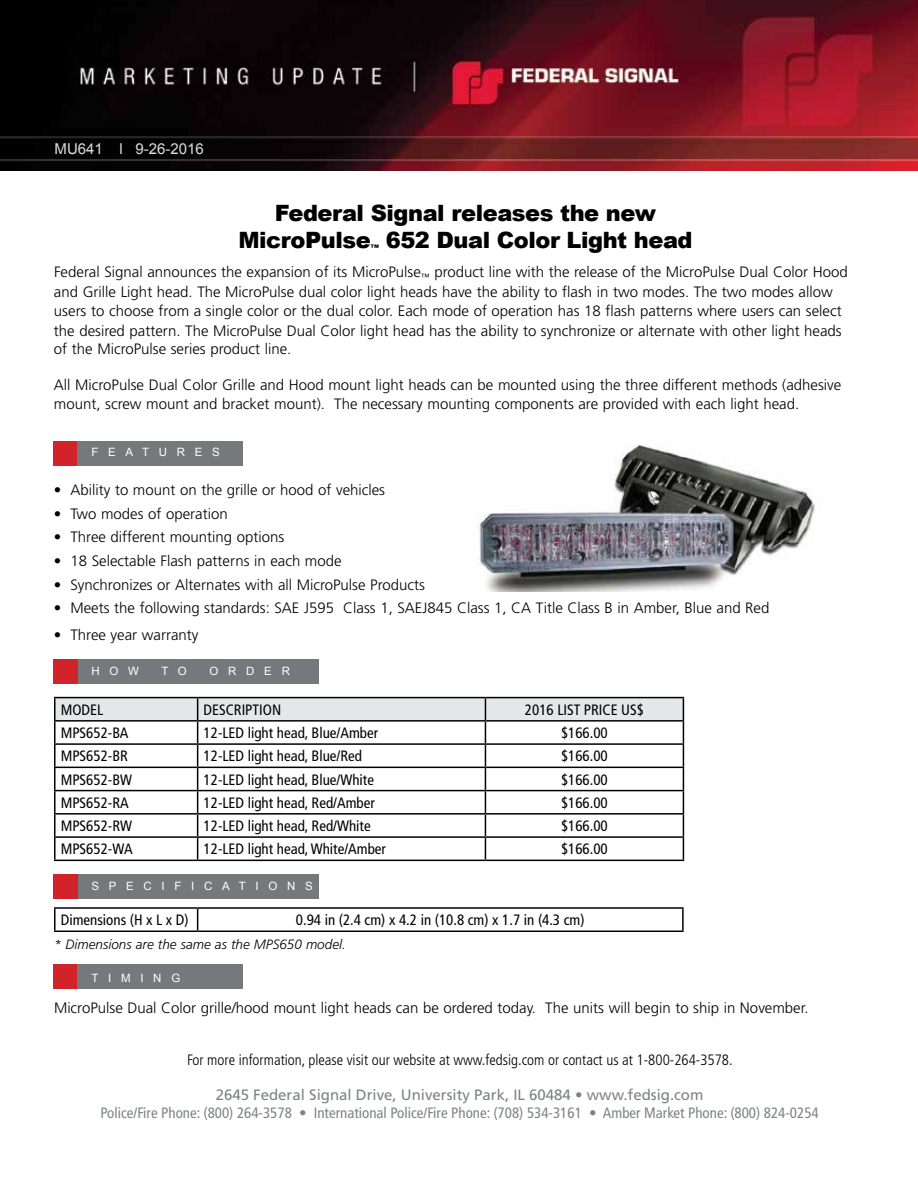
<style>
.page{position:relative;width:918px;height:1188px;background:#fff}
.page>*{position:absolute;margin:0;border:0;box-sizing:border-box;transform-origin:0 0}
.t1{font:900 22.5px/27px "Arial";letter-spacing:-.02em;color:#000}
.t2{font:300 15px/19.5px "Frutiger";color:#000}
.t3{font:condensed 15px "Frutiger";color:#000}
.t4{font:condensed 15px "Frutiger";color:#808384}
.t5{font:300 condensed 15px "Frutiger";color:#000}
.t6{font:15px "Frutiger";color:#808384}
.t7{font:15px "Arial";color:#dcddde}
.t8{font:italic 300 13.5px "Frutiger";color:#000}
.t9{font:11.55px "Arial";letter-spacing:.85em;color:#fff}
.t10{font:900 9px "Arial";color:#000}
</style>
<div class="page">
<img style="left:0;top:0;width:918px;height:171px">
<div style="left:53px;top:441px;width:25px;height:25px;background:#d2232a"></div>
<div style="left:53px;top:659px;width:25px;height:25px;background:#d2232a"></div>
<div style="left:53px;top:874px;width:25px;height:25px;background:#d2232a"></div>
<div style="left:78px;top:441px;width:165px;height:25px;background:#77787b"></div>
<div style="left:78px;top:659px;width:241px;height:25px;background:#77787b"></div>
<div style="left:78px;top:874px;width:241px;height:25px;background:#77787b"></div>
<div style="left:53px;top:964px;width:25px;height:25px;background:#d2232a"></div>
<div style="left:78px;top:964px;width:165px;height:25px;background:#77787b"></div>
<hr style="left:54px;top:697px;width:144px;height:1px;background:#000">
<hr style="left:54px;top:698px;width:2px;height:22px;background:#000">
<hr style="left:198px;top:697px;width:287px;height:1px;background:#000">
<hr style="left:485px;top:697px;width:199px;height:1px;background:#000">
<hr style="left:54px;top:720px;width:144px;height:2px;background:#000">
<hr style="left:54px;top:722px;width:2px;height:21px;background:#000">
<hr style="left:54px;top:743px;width:144px;height:2px;background:#000">
<hr style="left:54px;top:745px;width:2px;height:22px;background:#000">
<hr style="left:54px;top:767px;width:144px;height:1px;background:#000">
<hr style="left:54px;top:768px;width:2px;height:22px;background:#000">
<hr style="left:54px;top:790px;width:144px;height:1px;background:#000">
<hr style="left:54px;top:791px;width:2px;height:22px;background:#000">
<hr style="left:54px;top:813px;width:144px;height:2px;background:#000">
<hr style="left:54px;top:815px;width:2px;height:21px;background:#000">
<hr style="left:54px;top:836px;width:144px;height:2px;background:#000">
<hr style="left:54px;top:838px;width:2px;height:22px;background:#000">
<svg style="left:55px;top:698px;width:629px;height:162px"></svg>
<hr style="left:54px;top:860px;width:144px;height:1px;background:#000">
<hr style="left:198px;top:860px;width:287px;height:1px;background:#000">
<hr style="left:485px;top:860px;width:199px;height:1px;background:#000">
<hr style="left:54px;top:907px;width:144px;height:2px;background:#000">
<hr style="left:54px;top:909px;width:2px;height:22px;background:#000">
<hr style="left:198px;top:907px;width:486px;height:2px;background:#000">
<svg style="left:197px;top:909px;width:1px;height:22px"></svg>
<hr style="left:682px;top:909px;width:2px;height:22px;background:#000">
<hr style="left:54px;top:931px;width:144px;height:1px;background:#000">
<hr style="left:198px;top:931px;width:486px;height:1px;background:#000">
<img style="left:477px;top:445px;width:338px;height:147px">
<p class="t7" style="left:55px;top:139px;width:151px">MU641 l 9-26-2016</p>
<h1 class="t1" style="left:238px;top:198px;width:419px;text-indent:36px">Federal Signal releases the new<br>MicroPulse</h1>
<p class="t10" style="left:370px;top:241px;width:10px">™</p>
<h1 class="t1" style="left:386px;top:225px;width:308px">652 Dual Color Light head</h1>
<p class="t2" style="left:54px;top:262px;width:795px">Federal Signal announces the expansion of its MicroPulse<sub>™</sub> product line with the release of the MicroPulse Dual Color Hood and Grille Light head. The MicroPulse dual color light heads have the ability to flash in two modes. The two modes allow users to choose from a single color or the dual color. Each mode of operation has 18 flash patterns where users can select the desired pattern. The MicroPulse Dual Color light head has the ability to synchronize or alternate with other light heads</p>
<p class="t2" style="left:54px;top:339px;width:239px">of the MicroPulse series product line.</p>
<p class="t2" style="left:54px;top:375px;width:789px">All MicroPulse Dual Color Grille and Hood mount light heads can be mounted using the three different methods (adhesive mount, screw mount and bracket mount). The necessary mounting components are provided with each light head.</p>
<p class="t9" style="left:91px;top:445px;width:130px">FEATURES</p>
<p class="t2" style="left:54px;top:480px;width:333px">• Ability to mount on the grille or hood of vehicles</p>
<p class="t2" style="left:54px;top:504px;width:175px">• Two modes of operation</p>
<p class="t2" style="left:54px;top:527px;width:232px">• Three different mounting options</p>
<p class="t2" style="left:54px;top:551px;width:289px">• 18 Selectable Flash patterns in each mode</p>
<p class="t2" style="left:54px;top:575px;width:372px">• Synchronizes or Alternates with all MicroPulse Products</p>
<p class="t2" style="left:54px;top:598px;width:717px">• Meets the following standards: SAE J595 Class 1, SAEJ845 Class 1, CA Title Class B in Amber, Blue and Red</p>
<p class="t2" style="left:54px;top:625px;width:146px">• Three year warranty</p>
<p class="t9" style="left:91px;top:663px;width:49px">HOW</p>
<p class="t9" style="left:161px;top:663px;width:27px">T O</p>
<p class="t9" style="left:210px;top:663px;width:82px">ORDER</p>
<p class="t3" style="left:61px;top:701px;width:44px">MODEL</p>
<p class="t3" style="left:204px;top:701px;width:79px">DESCRIPTION</p>
<p class="t3" style="left:525px;top:701px;width:121px">2016 LIST PRICE US$</p>
<p class="t3" style="left:61px;top:724px;width:69px">MPS652-BA</p>
<p class="t3" style="left:204px;top:724px;width:176px">12-LED light head, Blue/Amber</p>
<p class="t3" style="left:561px;top:724px;width:48px">$166.00</p>
<p class="t3" style="left:61px;top:747px;width:69px">MPS652-BR</p>
<p class="t3" style="left:204px;top:747px;width:160px">12-LED light head, Blue/Red</p>
<p class="t3" style="left:561px;top:747px;width:48px">$166.00</p>
<p class="t3" style="left:61px;top:771px;width:73px">MPS652-BW</p>
<p class="t3" style="left:204px;top:771px;width:172px">12-LED light head, Blue/White</p>
<p class="t3" style="left:561px;top:771px;width:48px">$166.00</p>
<p class="t3" style="left:61px;top:794px;width:69px">MPS652-RA</p>
<p class="t3" style="left:204px;top:794px;width:173px">12-LED light head, Red/Amber</p>
<p class="t3" style="left:561px;top:794px;width:48px">$166.00</p>
<p class="t3" style="left:61px;top:817px;width:73px">MPS652-RW</p>
<p class="t3" style="left:204px;top:817px;width:169px">12-LED light head, Red/White</p>
<p class="t3" style="left:561px;top:817px;width:48px">$166.00</p>
<p class="t3" style="left:61px;top:840px;width:74px">MPS652-WA</p>
<p class="t3" style="left:204px;top:840px;width:184px">12-LED light head, White/Amber</p>
<p class="t3" style="left:561px;top:840px;width:48px">$166.00</p>
<p class="t9" style="left:91px;top:878px;width:223px">SPECIFICATIONS</p>
<p class="t3" style="left:61px;top:911px;width:129px">Dimensions (H x L x D)</p>
<p class="t3" style="left:296px;top:911px;width:290px">0.94 in (2.4 cm) x 4.2 in (10.8 cm) x 1.7 in (4.3 cm)</p>
<p class="t8" style="left:54px;top:936px;width:293px">* Dimensions are the same as the MPS650 model.</p>
<p class="t9" style="left:91px;top:970px;width:90px">TIMING</p>
<p class="t2" style="left:54px;top:998px;width:756px">MicroPulse Dual Color grille/hood mount light heads can be ordered today. The units will begin to ship in November.</p>
<p class="t5" style="left:187px;top:1052px;width:547px">For more information, please visit our website at www.fedsig.com or contact us at 1-800-264-3578.</p>
<p class="t6" style="left:216px;top:1086px;width:489px">2645 Federal Signal Drive, University Park, IL 60484 • www.fedsig.com</p>
<p class="t4" style="left:101px;top:1104px;width:720px">Police/Fire Phone: (800) 264-3578 • International Police/Fire Phone: (708) 534-3161 • Amber Market Phone: (800) 824-0254</p>
</div>
